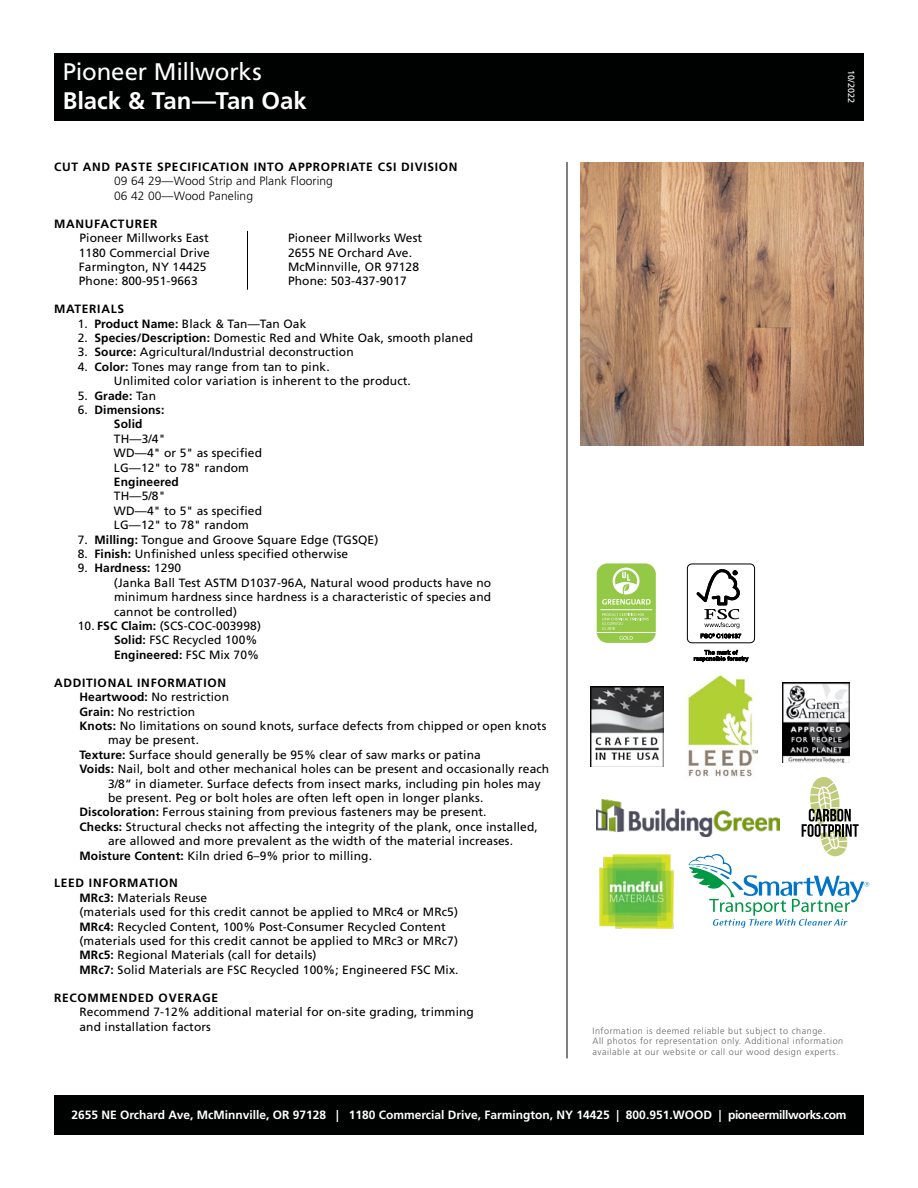
<style>
.page{position:relative;width:918px;height:1188px;background:#fff}
.page>*{position:absolute;margin:0;border:0;box-sizing:border-box;transform-origin:0 0}
.t1{font:24px "Frutiger LT Std";letter-spacing:-.01em;color:#fff}
.t2{font:700 24px "Frutiger LT Std";letter-spacing:-.005em;color:#fff}
.t3{font:12px/14.4px "Frutiger LT Std";letter-spacing:.01em;color:#000}
.t4{font:700 12px "Frutiger LT Std";letter-spacing:.06em;color:#000}
.t5{font:700 12px "Frutiger LT Std";color:#fff}
.t6{font:300 12px/14.4px "Frutiger LT Std";letter-spacing:.01em;color:#000}
.t7{font:700 12px/14.4px "Frutiger LT Std";letter-spacing:.01em;color:#000}
.t8{font:300 9px/10.8px "Frutiger LT Std";letter-spacing:.06em;color:#636466}
.t9{font:9px "Frutiger LT Std";color:#fff}
.s1{font-weight:700}
.s2{font-weight:400}
</style>
<div class="page">
<div style="left:54px;top:1095px;width:810px;height:40px;background:#000101"></div>
<div style="left:54px;top:53px;width:810px;height:68px;background:#000101"></div>
<img style="left:580px;top:162px;width:284px;height:284px">
<hr style="left:567px;top:162px;width:1px;height:896px;background:#000">
<hr style="left:247px;top:231px;width:1px;height:59px;background:#000">
<div style="left:687px;top:564px;width:68px;height:79px;border:1px solid #000;border-radius:4px"></div>
<svg style="left:696px;top:569px;width:44px;height:59px"></svg>
<svg style="left:701px;top:634px;width:40px;height:4px"></svg>
<svg style="left:694px;top:650px;width:55px;height:12px"></svg>
<img style="left:783px;top:683px;width:66px;height:80px">
<div style="left:597px;top:563px;width:59px;height:80px;background:#94c947;border-radius:11px"></div>
<hr style="left:597px;top:632px;width:59px;height:1px;background:#fff">
<svg style="left:620px;top:636px;width:13px;height:4px"></svg>
<svg style="left:602px;top:613px;width:47px;height:17px"></svg>
<hr style="left:600px;top:609px;width:52px;height:1px;background:#fff">
<svg style="left:602px;top:568px;width:49px;height:37px"></svg>
<img style="left:599px;top:854px;width:75px;height:75px">
<img style="left:590px;top:687px;width:73px;height:80px">
<img style="left:597px;top:799px;width:91px;height:34px">
<img style="left:687px;top:674px;width:71px;height:103px">
<svg style="left:688px;top:777px;width:181px;height:151px"></svg>
<h1 class="t1" style="left:63px;top:58px;width:200px">Pioneer Millworks</h1>
<h1 class="t2" style="left:63px;top:87px;width:245px">Black &amp; Tan—Tan Oak</h1>
<p class="t4" style="left:54px;top:160px;width:405px">CUT AND PASTE SPECIFICATION INTO APPROPRIATE CSI DIVISION</p>
<p class="t6" style="left:114px;top:174px;width:220px">09 64 29—Wood Strip and Plank Flooring<br>06 42 00—Wood Paneling</p>
<p class="t4" style="left:54px;top:216px;width:105px">MANUFACTURER</p>
<p class="t3" style="left:80px;top:231px;width:131px">Pioneer Millworks East</p>
<p class="t3" style="left:288px;top:231px;width:136px">Pioneer Millworks West</p>
<p class="t3" style="left:79px;top:245px;width:133px">1180 Commercial Drive</p>
<p class="t3" style="left:288px;top:245px;width:126px">2655 NE Orchard Ave.</p>
<p class="t3" style="left:79px;top:260px;width:129px">Farmington, NY 14425</p>
<p class="t3" style="left:288px;top:260px;width:133px">McMinnville, OR 97128</p>
<p class="t3" style="left:79px;top:274px;width:120px">Phone: 800-951-9663</p>
<p class="t3" style="left:288px;top:274px;width:120px">Phone: 503-437-9017</p>
<p class="t4" style="left:54px;top:302px;width:72px">MATERIALS</p>
<p class="t3" style="left:78px;top:316px;width:230px">1. <span class="s1">Product Name:</span> Black &amp; Tan—Tan Oak</p>
<p class="t3" style="left:78px;top:331px;width:397px">2. <span class="s1">Species/Description:</span> Domestic Red and White Oak, smooth planed</p>
<p class="t3" style="left:78px;top:345px;width:277px">3. <span class="s1">Source:</span> Agricultural/Industrial deconstruction</p>
<p class="t3" style="left:114px;top:359px;width:298px;text-indent:-36px">4. <span class="s1">Color:</span> Tones may range from tan to pink.<br>Unlimited color variation is inherent to the product.</p>
<p class="t4" style="left:78px;top:388px;width:80px"><span class="s2">5.</span> Grade: <span class="s2">Tan</span></p>
<p class="t7" style="left:114px;top:403px;width:52px;text-indent:-36px"><span class="s2">6.</span> Dimensions:<br>Solid</p>
<p class="t3" style="left:114px;top:431px;width:150px">TH—3/4"<br>WD—4" or 5" as specified<br>LG—12" to 78" random</p>
<p class="t7" style="left:114px;top:475px;width:66px">Engineered</p>
<p class="t3" style="left:114px;top:489px;width:150px">TH—5/8"<br>WD—4" to 5" as specified<br>LG—12" to 78" random</p>
<p class="t3" style="left:78px;top:532px;width:302px">7. <span class="s1">Milling:</span> Tongue and Groove Square Edge (TGSQE)</p>
<p class="t3" style="left:78px;top:547px;width:272px">8. <span class="s1">Finish:</span> Unfinished unless specified otherwise</p>
<p class="t3" style="left:114px;top:561px;width:379px;text-indent:-36px">9. <span class="s1">Hardness:</span> 1290<br>(Janka Ball Test ASTM D1037-96A, Natural wood products have no minimum hardness since hardness is a characteristic of species and cannot be controlled)</p>
<p class="t3" style="left:114px;top:619px;width:149px;text-indent:-36px">10. <span class="s1">FSC Claim:</span> (SCS-COC-003998)<br><span class="s1">Solid:</span> FSC Recycled 100%<br><span class="s1">Engineered:</span> FSC Mix 70%</p>
<p class="t4" style="left:54px;top:675px;width:174px">ADDITIONAL INFORMATION</p>
<p class="t3" style="left:80px;top:690px;width:151px"><span class="s1">Heartwood:</span> No restriction</p>
<p class="t3" style="left:80px;top:704px;width:117px"><span class="s1">Grain:</span> No restriction</p>
<p class="t3" style="left:80px;top:719px;width:468px"><span class="s1">Knots:</span> No limitations on sound knots, surface defects from chipped or open knots</p>
<p class="t3" style="left:108px;top:733px;width:93px">may be present.</p>
<p class="t3" style="left:80px;top:747px;width:403px"><span class="s1">Texture:</span> Surface should generally be 95% clear of saw marks or patina</p>
<p class="t3" style="left:80px;top:762px;width:471px"><span class="s1">Voids:</span> Nail, bolt and other mechanical holes can be present and occasionally reach</p>
<p class="t3" style="left:108px;top:776px;width:434px">3/8” in diameter. Surface defects from insect marks, including pin holes may</p>
<p class="t3" style="left:108px;top:791px;width:377px">be present. Peg or bolt holes are often left open in longer planks.</p>
<p class="t3" style="left:80px;top:805px;width:409px"><span class="s1">Discoloration:</span> Ferrous staining from previous fasteners may be present.</p>
<p class="t3" style="left:80px;top:819px;width:460px"><span class="s1">Checks:</span> Structural checks not affecting the integrity of the plank, once installed,</p>
<p class="t3" style="left:108px;top:834px;width:407px">are allowed and more prevalent as the width of the material increases.</p>
<p class="t3" style="left:80px;top:848px;width:294px"><span class="s1">Moisture Content:</span> Kiln dried 6–9% prior to milling.</p>
<p class="t3" style="left:80px;top:876px;width:380px;text-indent:-26px"><span class="s1">LEED INFORMATION<br>MRc3:</span> Materials Reuse<br>(materials used for this credit cannot be applied to MRc4 or MRc5)<br><span class="s1">MRc4:</span> Recycled Content, 100% Post-Consumer Recycled Content (materials used for this credit cannot be applied to MRc3 or MRc7)<br><span class="s1">MRc5:</span> Regional Materials (call for details)<br><span class="s1">MRc7:</span> Solid Materials are FSC Recycled 100%; Engineered FSC Mix.</p>
<p class="t4" style="left:54px;top:990px;width:166px">RECOMMENDED OVERAGE</p>
<p class="t3" style="left:80px;top:1005px;width:396px">Recommend 7-12% additional material for on-site grading, trimming and installation factors</p>
<p class="t9" style="left:857px;top:70px;width:34px;rotate:90deg">10/2022</p>
<p class="t8" style="left:593px;top:1025px;width:252px">Information is deemed reliable but subject to change.<br>All photos for representation only. Additional information available at our website or call our wood design experts.</p>
<p class="t5" style="left:71px;top:1107px;width:777px">2655 NE Orchard Ave, McMinnville, OR 97128 | 1180 Commercial Drive, Farmington, NY 14425 | 800.951.WOOD | pioneermillworks.com</p>
</div>
